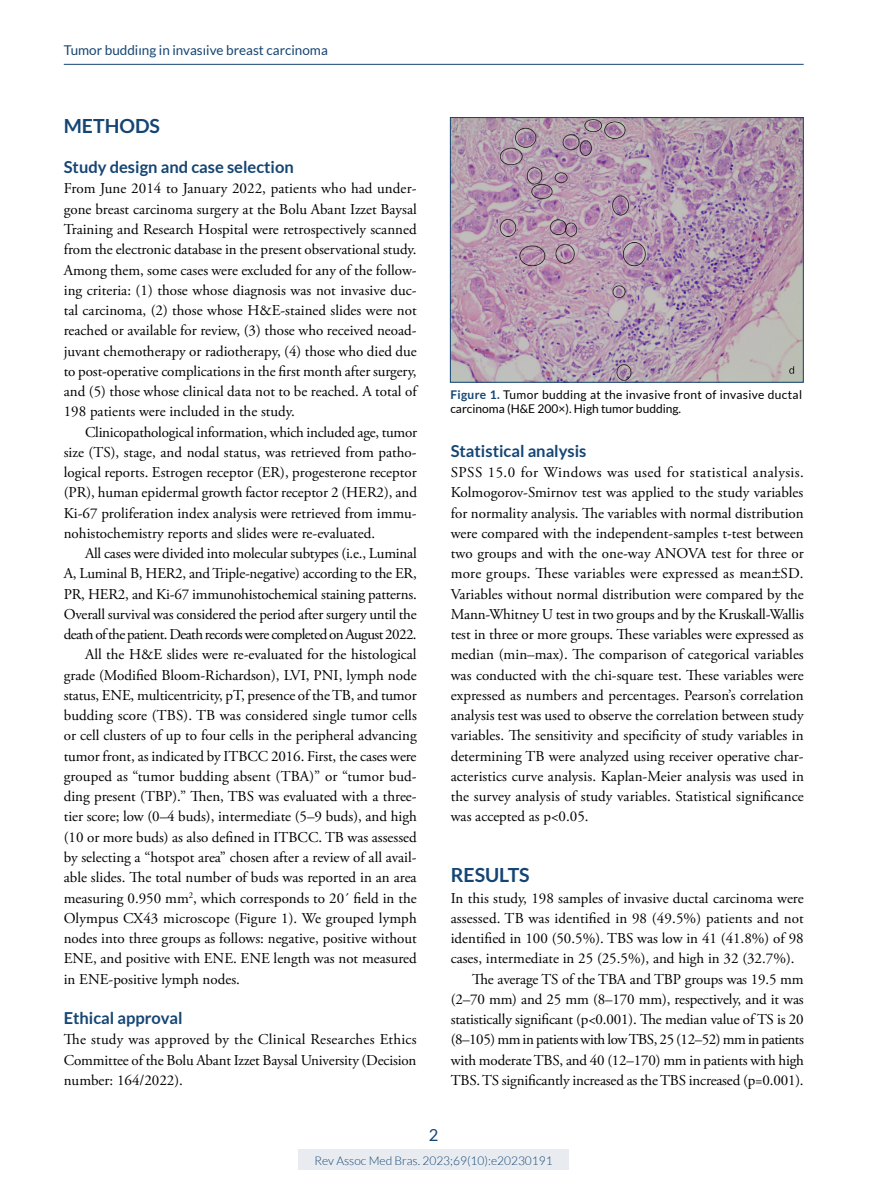
<style>
.page{position:relative;width:893px;height:1191px;background:#fff}
.page>*{position:absolute;margin:0;border:0;box-sizing:border-box;transform-origin:0 0}
.t1{font:700 19.5px "Lato";color:#154573}
.t2{font:700 16.5px "Lato";color:#154573}
.t3{font:16.5px "Lato";color:#154573}
.t4{font:15px/20.2px "Adobe Garamond Pro";color:#000;text-align:justify}
.t5{font:15px "Adobe Garamond Pro";letter-spacing:-.04em;color:#000}
.t6{font:15px "Adobe Garamond Pro";letter-spacing:-.03em;color:#000}
.t7{font:13.5px "Lato";color:#154573}
.t8{font:12px/14.4px "Lato";letter-spacing:.025em;color:#000}
.t9{font:300 12px "Lato";color:#154573}
.s1{font-weight:700;color:#154573}
</style>
<div class="page">
<div style="left:299px;top:1149px;width:270px;height:21px;background:#e8ecf1"></div>
<hr style="left:64px;top:64px;width:740px;height:1px;background:#154573">
<img style="left:452px;top:119px;width:350px;height:262px">
<div style="left:450px;top:117px;width:354px;height:266px;border:1px solid #154573"></div>
<p class="t7" style="left:64px;top:43px;width:266px">Tumor buddiıng in invasıive breast carcinoma</p>
<h1 class="t1" style="left:64px;top:114px;width:98px">METHODS</h1>
<p class="t2" style="left:64px;top:158px;width:232px">Study design and case selection</p>
<p class="t4" style="left:64px;top:179px;width:354px">From June 2014 to January 2022, patients who had under&shy;gone breast carcinoma surgery at the Bolu Abant Izzet Baysal Training and Research Hospital were retrospectively scanned from the electronic database in the present observational study.<br>Among them, some cases were excluded for any of the follow&shy;ing criteria: (1) those whose diagnosis was not invasive duc&shy;tal carcinoma, (2) those whose H&amp;E-stained slides were not reached or available for review, (3) those who received neoad&shy;juvant chemotherapy or radiotherapy, (4) those who died due to post-operative complications in the first month after surgery, and (5) those whose clinical data not to be reached. A total of 198 patients were included in the study.</p>
<p class="t4" style="left:64px;top:422px;width:355px;text-indent:21px">Clinicopathological information, which included age, tumor size (TS), stage, and nodal status, was retrieved from patho&shy;logical reports. Estrogen receptor (ER), progesterone receptor (PR), human epidermal growth factor receptor 2 (HER2), and Ki-67 proliferation index analysis were retrieved from immu&shy;nohistochemistry reports and slides were re-evaluated.</p>
<p class="t4" style="left:85px;top:544px;width:333px">All cases were divided into molecular subtypes (i.e., Luminal</p>
<p class="t4" style="left:64px;top:564px;width:354px">A, Luminal B, HER2, and Triple-negative) according to the ER,</p>
<p class="t4" style="left:64px;top:584px;width:354px">PR, HER2, and Ki-67 immunohistochemical staining patterns.</p>
<p class="t4" style="left:64px;top:604px;width:354px">Overall survival was considered the period after surgery until the</p>
<p class="t5" style="left:64px;top:625px;width:354px">death of the patient. Death records were completed on August 2022.</p>
<p class="t4" style="left:85px;top:645px;width:333px">All the H&amp;E slides were re-evaluated for the histological</p>
<p class="t4" style="left:64px;top:665px;width:354px">grade (Modified Bloom-Richardson), LVI, PNI, lymph node</p>
<p class="t4" style="left:64px;top:685px;width:354px">status, ENE, multicentricity, pT, presence of the TB, and tumor</p>
<p class="t4" style="left:64px;top:706px;width:355px">budding score (TBS). TB was considered single tumor cells</p>
<p class="t4" style="left:64px;top:726px;width:354px">or cell clusters of up to four cells in the peripheral advancing</p>
<p class="t4" style="left:64px;top:746px;width:354px">tumor front, as indicated by ITBCC 2016. First, the cases were</p>
<p class="t4" style="left:64px;top:766px;width:354px">grouped as “tumor budding absent (TBA)” or “tumor bud-</p>
<p class="t4" style="left:64px;top:787px;width:354px">ding present (TBP).” Then, TBS was evaluated with a three-</p>
<p class="t4" style="left:64px;top:807px;width:354px">tier score; low (0–4 buds), intermediate (5–9 buds), and high</p>
<p class="t4" style="left:64px;top:827px;width:354px">(10 or more buds) as also defined in ITBCC. TB was assessed</p>
<p class="t4" style="left:64px;top:847px;width:354px">by selecting a “hotspot area” chosen after a review of all avail-</p>
<p class="t4" style="left:64px;top:868px;width:354px">able slides. The total number of buds was reported in an area</p>
<p class="t4" style="left:64px;top:888px;width:354px">measuring 0.950 mm<sup>2</sup>, which corresponds to 20´ field in the</p>
<p class="t4" style="left:64px;top:908px;width:354px">Olympus CX43 microscope (Figure 1). We grouped lymph</p>
<p class="t4" style="left:64px;top:928px;width:354px">nodes into three groups as follows: negative, positive without</p>
<p class="t4" style="left:64px;top:949px;width:354px">ENE, and positive with ENE. ENE length was not measured</p>
<p class="t4" style="left:64px;top:969px;width:178px">in ENE-positive lymph nodes.</p>
<p class="t2" style="left:64px;top:1008px;width:120px">Ethical approval</p>
<p class="t4" style="left:64px;top:1030px;width:354px">The study was approved by the Clinical Researches Ethics Committee of the Bolu Abant Izzet Baysal University (Decision number: 164/2022).</p>
<p class="t8" style="left:450px;top:387px;width:353px"><span class="s1">Figure 1.</span> Tumor budding at the invasive front of invasive ductal carcinoma (H&amp;E 200×). High tumor budding.</p>
<p class="t2" style="left:451px;top:441px;width:137px">Statistical analysis</p>
<p class="t4" style="left:451px;top:463px;width:355px">SPSS 15.0 for Windows was used for statistical analysis.<br>Kolmogorov-Smirnov test was applied to the study variables for normality analysis. The variables with normal distribution were compared with the independent-samples t-test between two groups and with the one-way ANOVA test for three or more groups. These variables were expressed as mean SD.<br>Variables without normal distribution were compared by the Mann-Whitney U test in two groups and by the Kruskall-Wallis test in three or more groups. These variables were expressed as median (min–max). The comparison of categorical variables was conducted with the chi-square test. These variables were expressed as numbers and percentages. Pearson’s correlation analysis test was used to observe the correlation between study variables. The sensitivity and specificity of study variables in determining TB were analyzed using receiver operative char&shy;acteristics curve analysis. Kaplan-Meier analysis was used in the survey analysis of study variables. Statistical significance was accepted as p&lt;0.05.</p>
<h1 class="t1" style="left:451px;top:864px;width:81px">RESULTS</h1>
<p class="t4" style="left:451px;top:888px;width:354px">In this study, 198 samples of invasive ductal carcinoma were</p>
<p class="t4" style="left:451px;top:908px;width:355px">assessed. TB was identified in 98 (49.5%) patients and not</p>
<p class="t4" style="left:451px;top:928px;width:354px">identified in 100 (50.5%). TBS was low in 41 (41.8%) of 98</p>
<p class="t4" style="left:451px;top:949px;width:345px">cases, intermediate in 25 (25.5%), and high in 32 (32.7%).</p>
<p class="t4" style="left:472px;top:969px;width:333px">The average TS of the TBA and TBP groups was 19.5 mm</p>
<p class="t4" style="left:451px;top:989px;width:354px">(2–70 mm) and 25 mm (8–170 mm), respectively, and it was</p>
<p class="t4" style="left:451px;top:1009px;width:354px">statistically significant (p&lt;0.001). The median value of TS is 20</p>
<p class="t6" style="left:451px;top:1030px;width:355px">(8–105) mm in patients with low TBS, 25 (12–52) mm in patients</p>
<p class="t4" style="left:451px;top:1050px;width:355px">with moderate TBS, and 40 (12–170) mm in patients with high</p>
<p class="t4" style="left:451px;top:1070px;width:354px">TBS. TS significantly increased as the TBS increased (p=0.001).</p>
<p class="t3" style="left:429px;top:1126px;width:11px">2</p>
<p class="t9" style="left:315px;top:1154px;width:240px">Rev Assoc Med Bras. 2023;69(10):e20230191</p>
</div>
